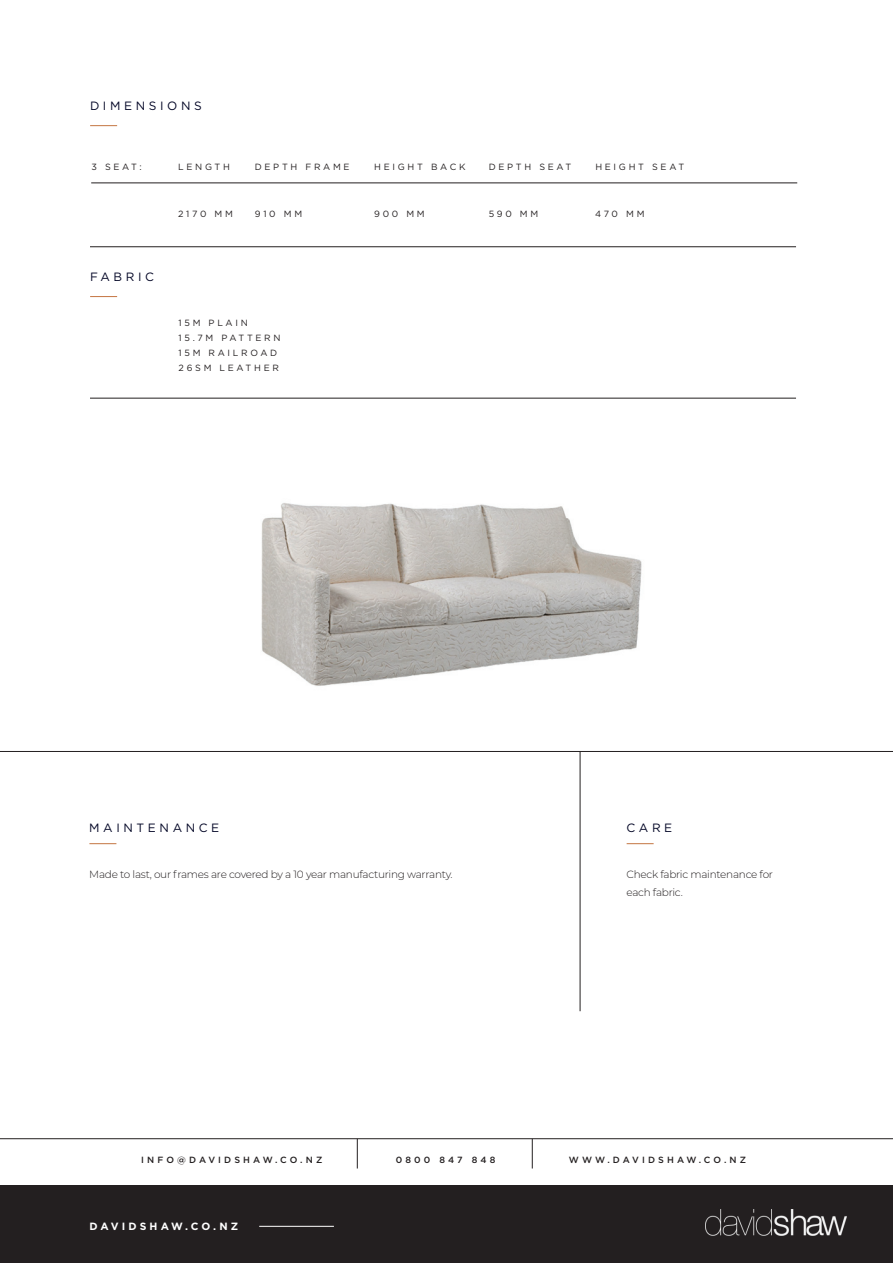
<style>
.page{position:relative;width:893px;height:1263px;background:#fff}
.page>*{position:absolute;margin:0;border:0;box-sizing:border-box;transform-origin:0 0}
.t1{font:12px "Gotham";letter-spacing:.3em;color:#000424}
.t2{font:300 10.5px/18px "Montserrat";letter-spacing:-.025em;color:#231f20}
.t3{font:700 10.5px "Gotham";letter-spacing:.295em;color:#fff}
.t4{font:9px/15px "Gotham";letter-spacing:.3em;color:#231f20}
.t5{font:500 9px "Gotham";letter-spacing:.35em;color:#231f20}
</style>
<div class="page">
<img style="left:261px;top:503px;width:381px;height:183px">
<hr style="left:0;top:751px;width:893px;height:1px;background:#231f20">
<hr style="left:0;top:1138px;width:893px;height:1px;background:#231f20">
<svg style="left:357px;top:1139px;width:1px;height:29px"></svg>
<svg style="left:532px;top:1139px;width:1px;height:29px"></svg>
<hr style="left:580px;top:751px;width:1px;height:260px;background:#231f20">
<div style="left:0;top:1186px;width:893px;height:77px;background:#231f20"></div>
<img style="left:705px;top:1209px;width:141px;height:26px">
<hr style="left:259px;top:1226px;width:75px;height:1px;background:#fff">
<svg style="left:89px;top:843px;width:27px;height:1px"></svg>
<svg style="left:627px;top:843px;width:27px;height:1px"></svg>
<svg style="left:90px;top:125px;width:27px;height:1px"></svg>
<hr style="left:90px;top:398px;width:706px;height:1px;background:#231f20">
<hr style="left:90px;top:246px;width:706px;height:1px;background:#231f20">
<svg style="left:90px;top:296px;width:27px;height:1px"></svg>
<hr style="left:91px;top:183px;width:706px;height:1px;background:#231f20">
<h1 class="t1" style="left:90px;top:98px;width:113px">DIMENSIONS</h1>
<p class="t4" style="left:91px;top:159px;width:52px">3 SEAT:</p>
<p class="t4" style="left:178px;top:159px;width:53px">LENGTH</p>
<p class="t4" style="left:255px;top:159px;width:96px">DEPTH FRAME</p>
<p class="t4" style="left:374px;top:159px;width:93px">HEIGHT BACK</p>
<p class="t4" style="left:489px;top:159px;width:84px">DEPTH SEAT</p>
<p class="t4" style="left:595px;top:159px;width:90px">HEIGHT SEAT</p>
<h1 class="t1" style="left:90px;top:269px;width:66px">FABRIC</h1>
<p class="t4" style="left:178px;top:206px;width:56px">2170 MM</p>
<p class="t4" style="left:255px;top:206px;width:49px">910 MM</p>
<p class="t4" style="left:374px;top:206px;width:52px">900 MM</p>
<p class="t4" style="left:489px;top:206px;width:51px">590 MM</p>
<p class="t4" style="left:595px;top:206px;width:51px">470 MM</p>
<p class="t4" style="left:179px;top:315px;width:104px">15M PLAIN<br>15.7M PATTERN<br>15M RAILROAD<br>26SM LEATHER</p>
<h1 class="t1" style="left:89px;top:820px;width:132px">MAINTENANCE</h1>
<h1 class="t1" style="left:626px;top:820px;width:47px">CARE</h1>
<p class="t2" style="left:89px;top:864px;width:365px">Made to last, our frames are covered by a 10 year manufacturing warranty.</p>
<p class="t2" style="left:626px;top:864px;width:148px">Check fabric maintenance for each fabric.</p>
<p class="t5" style="left:141px;top:1154px;width:183px">INFO@DAVIDSHAW.CO.NZ</p>
<p class="t5" style="left:396px;top:1154px;width:101px">0800 847 848</p>
<p class="t5" style="left:569px;top:1154px;width:179px">WWW.DAVIDSHAW.CO.NZ</p>
<p class="t3" style="left:90px;top:1219px;width:150px">DAVIDSHAW.CO.NZ</p>
</div>
